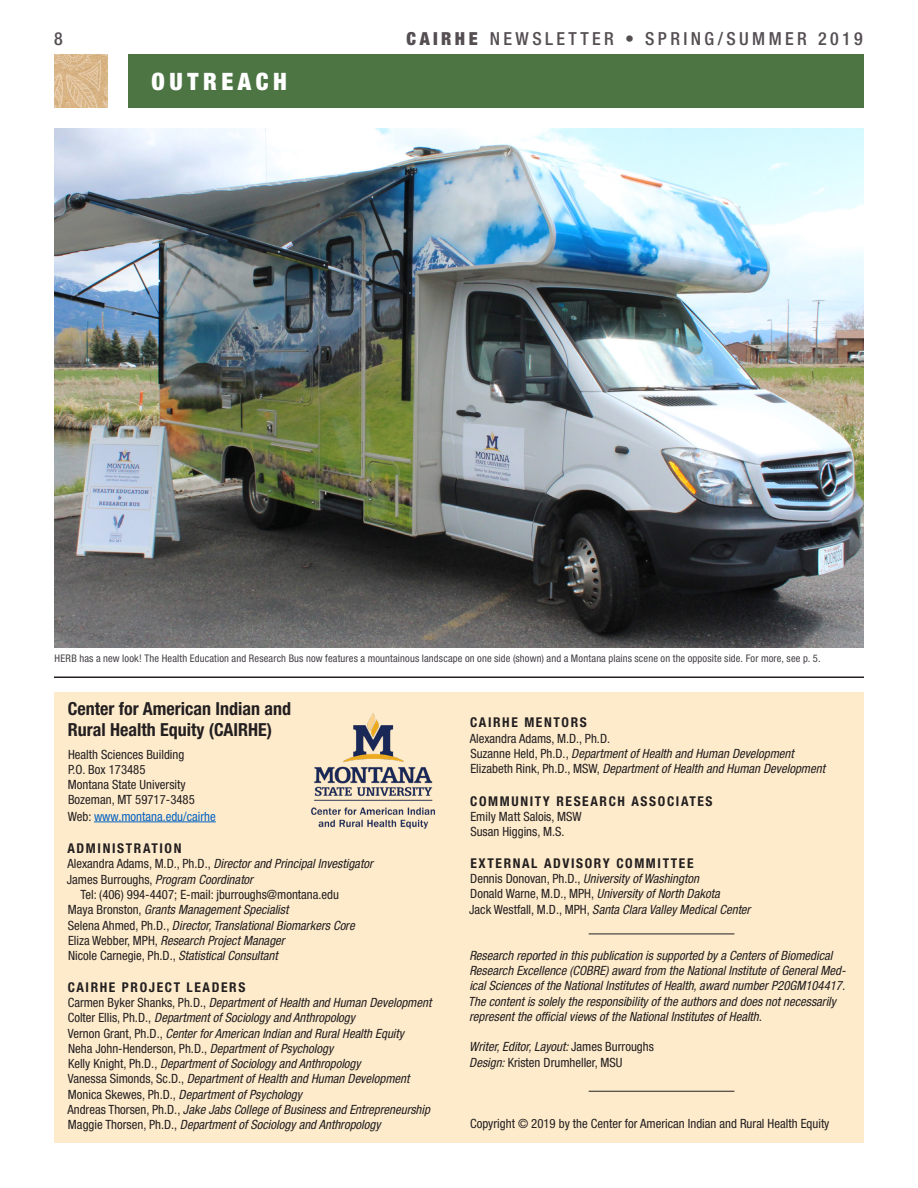
<style>
.page{position:relative;width:918px;height:1188px;background:#fff}
.page>*{position:absolute;margin:0;border:0;box-sizing:border-box;transform-origin:0 0}
.t1{font:900 condensed 24px "Helvetica Neue LT Std";letter-spacing:.19em;color:#fff}
.t2{font:700 condensed 18px "Helvetica Neue LT Std";color:#231f20}
.t3{font:500 condensed 18px "Helvetica Neue LT Std";letter-spacing:.19em;color:#544e52}
.t4{font:700 condensed 13.5px "Helvetica Neue LT Std";letter-spacing:.12em;color:#231f20}
.t5{font:italic condensed 12.75px/15.3px "Helvetica Neue LT Std";color:#231f20}
.t6{font:condensed 12.75px "Helvetica Neue LT Std";color:#231f20}
.t7{font:condensed 12.75px "Helvetica Neue LT Std";color:#0563c1}
.CAIRHE_photo_caption{font:condensed 10.5px "Helvetica Neue LT Std";letter-spacing:.015em;color:#444045}
.s1{font-weight:900}
.s2{color:#231f20}
.s3{font-style:normal}
.s4{font-style:italic}
</style>
<div class="page">
<div style="left:129px;top:54px;width:735px;height:54px;background:#4c7543"></div>
<img style="left:54px;top:54px;width:54px;height:54px">
<div style="left:54px;top:692px;width:810px;height:450px;background:#feebcc"></div>
<hr style="left:94px;top:822px;width:122px;height:1px;background:#0563c1">
<img style="left:311px;top:713px;width:124px;height:116px">
<hr style="left:54px;top:676px;width:810px;height:2px;background:#231f20">
<hr style="left:589px;top:934px;width:145px;height:1px;background:#231f20">
<hr style="left:589px;top:1091px;width:145px;height:1px;background:#231f20">
<img style="left:54px;top:129px;width:810px;height:519px">
<p class="t3" style="left:54px;top:28px;width:10px">8</p>
<p class="t3" style="left:407px;top:28px;width:458px"><span class="s1">CAIRHE</span> NEWSLETTER • SPRING/SUMMER 2019</p>
<p class="t1" style="left:152px;top:66px;width:137px">OUTREACH</p>
<p class="CAIRHE_photo_caption" style="left:54px;top:652px;width:768px">HERB has a new look! The Health Education and Research Bus now features a mountainous landscape on one side (shown) and a Montana plains scene on the opposite side. For more, see p. 5.</p>
<p class="t2" style="left:68px;top:698px;width:225px">Center for American Indian and</p>
<p class="t2" style="left:68px;top:719px;width:206px">Rural Health Equity (CAIRHE)</p>
<p class="t6" style="left:68px;top:747px;width:118px">Health Sciences Building</p>
<p class="t6" style="left:68px;top:762px;width:79px">P.O. Box 173485</p>
<p class="t6" style="left:68px;top:777px;width:119px">Montana State University</p>
<p class="t6" style="left:68px;top:793px;width:128px">Bozeman, MT 59717-3485</p>
<p class="t7" style="left:68px;top:809px;width:149px"><span class="s2">Web:</span> www.montana.edu/cairhe</p>
<p class="t4" style="left:68px;top:840px;width:115px">ADMINISTRATION</p>
<p class="t5" style="left:67px;top:856px;width:307px"><span class="s3">Alexandra Adams, M.D., Ph.D.,</span> Director and Principal Investigator</p>
<p class="t5" style="left:67px;top:872px;width:188px"><span class="s3">James Burroughs,</span> Program Coordinator</p>
<p class="t6" style="left:80px;top:887px;width:260px">Tel: (406) 994-4407; E-mail: jburroughs@montana.edu</p>
<p class="t5" style="left:68px;top:902px;width:222px"><span class="s3">Maya Bronston,</span> Grants Management Specialist</p>
<p class="t5" style="left:68px;top:918px;width:288px"><span class="s3">Selena Ahmed, Ph.D.,</span> Director, Translational Biomarkers Core<br><span class="s3">Eliza Webber, MPH,</span> Research Project Manager<br><span class="s3">Nicole Carnegie, Ph.D.,</span> Statistical Consultant</p>
<p class="t4" style="left:68px;top:979px;width:179px">CAIRHE PROJECT LEADERS</p>
<p class="t5" style="left:68px;top:995px;width:365px"><span class="s3">Carmen Byker Shanks, Ph.D.,</span> Department of Health and Human Development</p>
<p class="t5" style="left:68px;top:1010px;width:289px"><span class="s3">Colter Ellis, Ph.D.,</span> Department of Sociology and Anthropology</p>
<p class="t5" style="left:68px;top:1026px;width:338px"><span class="s3">Vernon Grant, Ph.D.,</span> Center for American Indian and Rural Health Equity</p>
<p class="t6" style="left:68px;top:1041px;width:267px">Neha John-Henderson, Ph.D., <span class="s4">Department of Psychology</span></p>
<p class="t5" style="left:68px;top:1056px;width:294px"><span class="s3">Kelly Knight, Ph.D.,</span> Department of Sociology and Anthropology</p>
<p class="t5" style="left:68px;top:1072px;width:343px"><span class="s3">Vanessa Simonds, Sc.D.,</span> Department of Health and Human Development</p>
<p class="t5" style="left:68px;top:1087px;width:236px"><span class="s3">Monica Skewes, Ph.D.,</span> Department of Psychology</p>
<p class="t5" style="left:67px;top:1102px;width:364px"><span class="s3">Andreas Thorsen, Ph.D.,</span> Jake Jabs College of Business and Entrepreneurship<br><span class="s3">Maggie Thorsen, Ph.D.,</span> Department of Sociology and Anthropology</p>
<p class="t4" style="left:470px;top:714px;width:118px">CAIRHE MENTORS</p>
<p class="t6" style="left:470px;top:731px;width:142px">Alexandra Adams, M.D., Ph.D.</p>
<p class="t5" style="left:470px;top:746px;width:325px"><span class="s3">Suzanne Held, Ph.D.,</span> Department of Health and Human Development</p>
<p class="t5" style="left:470px;top:762px;width:356px"><span class="s3">Elizabeth Rink, Ph.D., MSW,</span> Department of Health and Human Development</p>
<p class="t4" style="left:470px;top:793px;width:244px">COMMUNITY RESEARCH ASSOCIATES</p>
<p class="t6" style="left:470px;top:809px;width:113px">Emily Matt Salois, MSW</p>
<p class="t6" style="left:470px;top:824px;width:96px">Susan Higgins, M.S.</p>
<p class="t4" style="left:470px;top:855px;width:225px">EXTERNAL ADVISORY COMMITTEE</p>
<p class="t5" style="left:470px;top:871px;width:230px"><span class="s3">Dennis Donovan, Ph.D.,</span> University of Washington</p>
<p class="t5" style="left:470px;top:887px;width:251px"><span class="s3">Donald Warne, M.D., MPH,</span> University of North Dakota</p>
<p class="t5" style="left:469px;top:902px;width:283px"><span class="s3">Jack Westfall, M.D., MPH,</span> Santa Clara Valley Medical Center</p>
<p class="t5" style="left:468px;top:948px;width:379px">Research reported in this publication is supported by a Centers of Biomedical Research Excellence (COBRE) award from the National Institute of General Med&shy;ical Sciences of the National Institutes of Health, award number P20GM104417.<br>The content is solely the responsibility of the authors and does not necessarily represent the official views of the National Institutes of Health.</p>
<p class="t5" style="left:469px;top:1040px;width:186px">Writer, Editor, Layout: <span class="s3">James Burroughs</span></p>
<p class="t6" style="left:469px;top:1055px;width:155px"><span class="s4">Design:</span> Kristen Drumheller, MSU</p>
<p class="t6" style="left:470px;top:1116px;width:361px">Copyright © 2019 by the Center for American Indian and Rural Health Equity</p>
</div>
